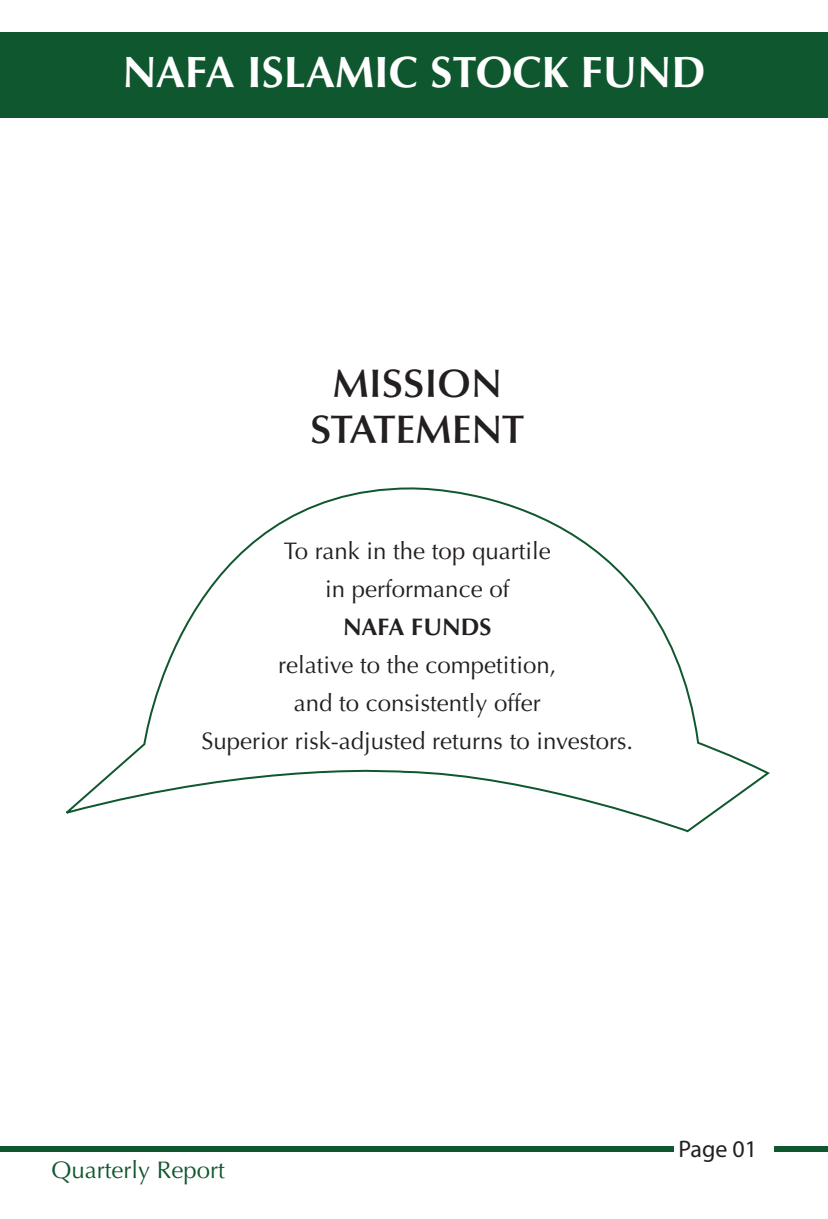
<style>
.page{position:relative;width:828px;height:1219px;background:#fff}
.page>*{position:absolute;margin:0;border:0;box-sizing:border-box;transform-origin:0 0}
.t1{font:700 44px "Optima LT Std";color:#fff}
.t2{font:600 40px/46px "Optima LT Std";color:#231f20;text-align:center}
.t3{font:24px/38px "Optima LT Std";color:#231f20;text-align:center}
.t4{font:24px "Optima LT Std";color:#0f572e}
.t5{font:700 24px "Optima LT Std";color:#231f20}
.t6{font:24px "Myriad Pro";color:#231f20}
</style>
<div class="page">
<div style="left:0;top:32px;width:828px;height:85px;background:#0f572e"></div>
<div style="left:0;top:1146px;width:828px;height:5px;background:#0f572e"></div>
<div style="left:674px;top:1134px;width:100px;height:29px;background:#fff"></div>
<svg style="left:66px;top:487px;width:704px;height:344px"></svg>
<h1 class="t1" style="left:122px;top:46px;width:585px">NAFA ISLAMIC STOCK FUND</h1>
<h2 class="t2" style="left:310px;top:361px;width:216px">MISSION<br>STATEMENT</h2>
<p class="t3" style="left:284px;top:532px;width:268px">To rank in the top quartile in performance of</p>
<p class="t5" style="left:343px;top:612px;width:150px">NAFA FUNDS</p>
<p class="t3" style="left:201px;top:646px;width:433px">relative to the competition,<br>and to consistently offer<br>Superior risk-adjusted returns to investors.</p>
<p class="t4" style="left:51px;top:1156px;width:175px">Quarterly Report</p>
<p class="t6" style="left:678px;top:1134px;width:80px">Page 01</p>
</div>
